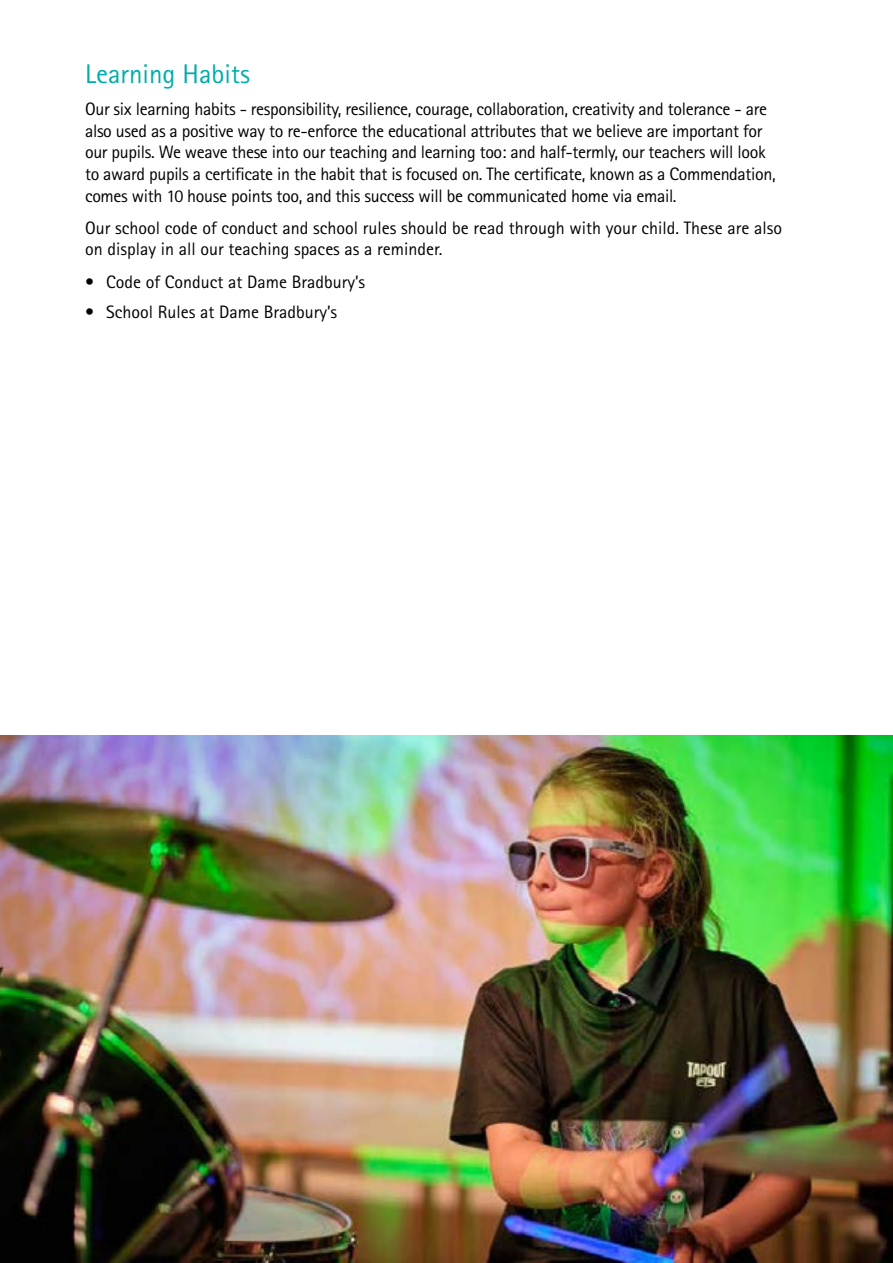
<style>
.page{position:relative;width:893px;height:1263px;background:#fff}
.page>*{position:absolute;margin:0;border:0;box-sizing:border-box;transform-origin:0 0}
.t1{font:27px "Rotis Sans Serif Std";color:#00acab}
.t2{font:18px/21.6px "Rotis Sans Serif Std";letter-spacing:-.02em;color:#000}
.t3{font:18px/21.6px "Rotis Sans Serif Std";color:#000}
</style>
<div class="page">
<img style="left:0;top:736px;width:893px;height:527px">
<h1 class="t1" style="left:85px;top:58px;width:166px">Learning Habits</h1>
<p class="t2" style="left:85px;top:98px;width:692px">Our six learning habits - responsibility, resilience, courage, collaboration, creativity and tolerance - are also used as a positive way to re-enforce the educational attributes that we believe are important for our pupils. We weave these into our teaching and learning too: and half-termly, our teachers will look to award pupils a certificate in the habit that is focused on. The certificate, known as a Commendation, comes with 10 house points too, and this success will be communicated home via email.</p>
<p class="t3" style="left:85px;top:217px;width:699px">Our school code of conduct and school rules should be read through with your child. These are also on display in all our teaching spaces as a reminder.</p>
<p class="t3" style="left:85px;top:271px;width:282px">• Code of Conduct at Dame Bradbury’s</p>
<p class="t3" style="left:85px;top:301px;width:254px">• School Rules at Dame Bradbury’s</p>
</div>
